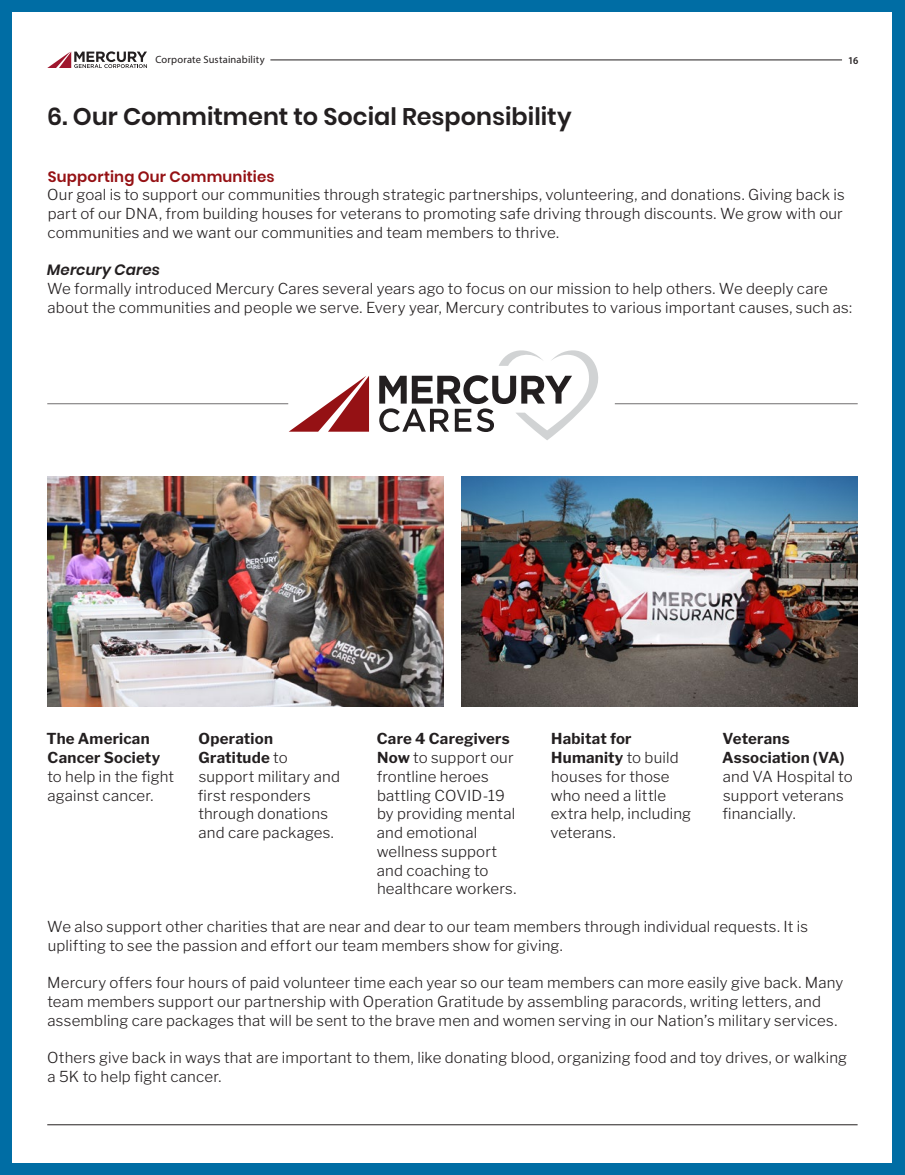
<style>
.page{position:relative;width:905px;height:1175px;background:#fff}
.page>*{position:absolute;margin:0;border:0;box-sizing:border-box;transform-origin:0 0}
.t1{font:600 24px "Poppins";color:#231f20}
.t2{font:300 15px/18.8px "Libre Franklin";letter-spacing:.01em;color:#231f20}
.t3{font:600 15px "Poppins";letter-spacing:.01em;color:#951114}
.t4{font:italic 600 15px "Poppins";letter-spacing:.005em;color:#231f20}
.t5{font:10.5px "Myriad Pro";letter-spacing:.015em;color:#231f20}
.t6{font:600 semi-condensed 10.5px "Myriad Pro";color:#231f20}
.s1{font-weight:700}
</style>
<div class="page">
<div style="left:0;top:1162px;width:904px;height:12px;background:#006da4"></div>
<div style="left:0;top:0;width:904px;height:12px;background:#006da4"></div>
<div style="left:0;top:0;width:12px;height:1174px;background:#006da4"></div>
<div style="left:892px;top:0;width:12px;height:1174px;background:#006da4"></div>
<hr style="left:47px;top:1124px;width:810px;height:1px;background:#231f20">
<hr style="left:270px;top:60px;width:572px;height:1px;background:#231f20">
<svg style="left:47px;top:51px;width:100px;height:17px"></svg>
<img style="left:47px;top:477px;width:396px;height:229px">
<img style="left:461px;top:477px;width:396px;height:229px">
<svg style="left:289px;top:376px;width:80px;height:56px"></svg>
<svg style="left:379px;top:350px;width:220px;height:90px"></svg>
<hr style="left:47px;top:403px;width:241px;height:1px;background:#231f20">
<hr style="left:614px;top:403px;width:243px;height:1px;background:#231f20">
<p class="t5" style="left:155px;top:53px;width:111px">Corporate Sustainability</p>
<p class="t6" style="left:848px;top:53px;width:12px">16</p>
<h1 class="t1" style="left:47px;top:103px;width:526px">6. Our Commitment to Social Responsibility</h1>
<h3 class="t3" style="left:48px;top:168px;width:228px">Supporting Our Communities</h3>
<p class="t2" style="left:47px;top:185px;width:799px">Our goal is to support our communities through strategic partnerships, volunteering, and donations. Giving back is part of our DNA, from building houses for veterans to promoting safe driving through discounts. We grow with our communities and we want our communities and team members to thrive.</p>
<h4 class="t4" style="left:47px;top:261px;width:114px">Mercury Cares</h4>
<p class="t2" style="left:47px;top:279px;width:806px">We formally introduced Mercury Cares several years ago to focus on our mission to help others. We deeply care about the communities and people we serve. Every year, Mercury contributes to various important causes, such as:</p>
<p class="t2" style="left:46px;top:729px;width:129px"><span class="s1">The American<br>Cancer Society </span>to help in the fight against cancer.</p>
<p class="t2" style="left:198px;top:729px;width:144px"><span class="s1">Operation<br>Gratitude</span> to support military and first responders through donations and care packages.</p>
<p class="t2" style="left:550px;top:729px;width:142px"><span class="s1">Habitat for<br>Humanity</span> to build houses for those who need a little extra help, including veterans.</p>
<p class="t2" style="left:376px;top:729px;width:141px"><span class="s1">Care 4 Caregivers<br>Now</span> to support our frontline heroes battling COVID-19 by providing mental and emotional wellness support and coaching to healthcare workers.</p>
<p class="t2" style="left:722px;top:729px;width:132px"><span class="s1">Veterans<br>Association (VA) </span>and VA Hospital to support veterans financially.</p>
<p class="t2" style="left:47px;top:917px;width:762px">We also support other charities that are near and dear to our team members through individual requests. It is uplifting to see the passion and effort our team members show for giving.</p>
<p class="t2" style="left:47px;top:973px;width:797px">Mercury offers four hours of paid volunteer time each year so our team members can more easily give back. Many team members support our partnership with Operation Gratitude by assembling paracords, writing letters, and assembling care packages that will be sent to the brave men and women serving in our Nation’s military services.</p>
<p class="t2" style="left:47px;top:1048px;width:801px">Others give back in ways that are important to them, like donating blood, organizing food and toy drives, or walking a 5K to help fight cancer.</p>
</div>
